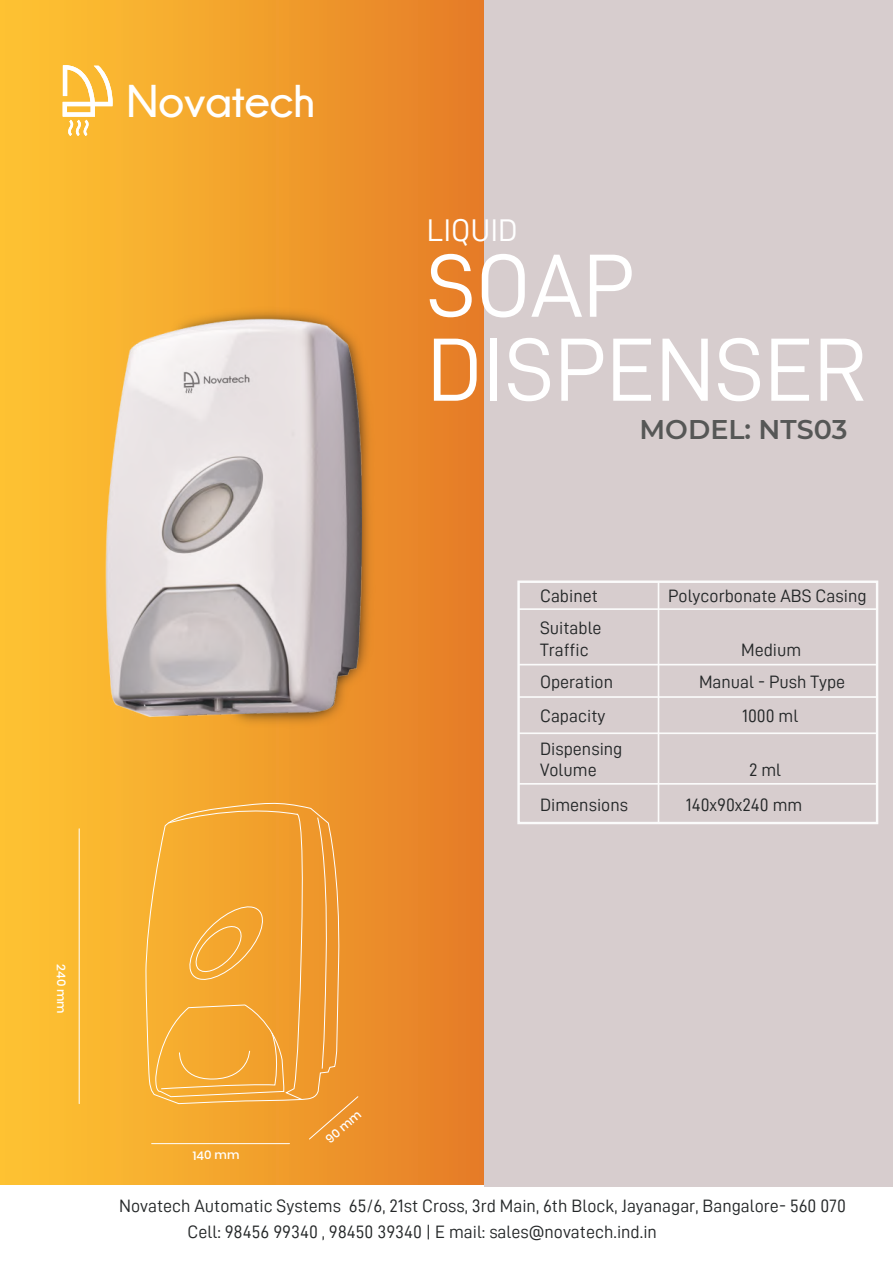
<style>
.page{position:relative;width:893px;height:1263px;background:#fff}
.page>*{position:absolute;margin:0;border:0;box-sizing:border-box;transform-origin:0 0}
.t1{font:90px/84px "D DIN";color:#fff}
.t2{font:700 45.75px "Champagne&Limousines";color:#fff}
.t3{font:31.5px "D DIN";color:#fff}
.t4{font:600 27px "Montserrat";color:#565756}
.t5{font:18px/21.6px "D DIN";color:#242728}
.t6{font:500 12px "Poppins";letter-spacing:-.005em;color:#fff}
</style>
<div class="page">
<div style="left:0;top:0;width:485px;height:1185px;background:linear-gradient(to right,#ffc633,#e57c27)"></div>
<svg style="left:63px;top:65px;width:50px;height:71px"></svg>
<div style="left:485px;top:0;width:408px;height:1186px;background:#d7cdce"></div>
<div style="left:517px;top:580px;width:361px;height:244px;border:2px solid #fbfbfb"></div>
<hr style="left:519px;top:608px;width:358px;height:2px;background:#fbfbfb">
<hr style="left:519px;top:664px;width:358px;height:1px;background:#fbfbfb">
<hr style="left:519px;top:696px;width:358px;height:2px;background:#fbfbfb">
<hr style="left:519px;top:732px;width:358px;height:2px;background:#fbfbfb">
<hr style="left:519px;top:783px;width:358px;height:2px;background:#fbfbfb">
<hr style="left:658px;top:582px;width:1px;height:241px;background:#fbfbfb">
<img style="left:108px;top:269px;width:304px;height:496px">
<img style="left:79px;top:290px;width:327px;height:451px">
<svg style="left:145px;top:801px;width:195px;height:303px;background:#f7b33c"></svg>
<hr style="left:79px;top:829px;width:1px;height:275px;background:#fff">
<hr style="left:152px;top:1143px;width:137px;height:1px;background:#fff">
<svg style="left:155px;top:803px;width:204px;height:337px;background:#f2a535"></svg>
<h2 class="t2" style="left:127px;top:76px;width:189px">Novatech</h2>
<h3 class="t3" style="left:427px;top:213px;width:93px">LIQUID</h3>
<h1 class="t1" style="left:427px;top:242px;width:442px">SOAP<br>DISPENSER</h1>
<h3 class="t4" style="left:639px;top:411px;width:210px">MODEL: NTS03</h3>
<p class="t5" style="left:540px;top:585px;width:59px">Cabinet</p>
<p class="t5" style="left:668px;top:585px;width:200px">Polycorbonate ABS Casing</p>
<p class="t5" style="left:540px;top:617px;width:63px">Suitable<br>Traffic</p>
<p class="t5" style="left:741px;top:639px;width:62px">Medium</p>
<p class="t5" style="left:540px;top:671px;width:75px">Operation</p>
<p class="t5" style="left:699px;top:671px;width:148px">Manual - Push Type</p>
<p class="t5" style="left:540px;top:704px;width:67px">Capacity</p>
<p class="t5" style="left:742px;top:704px;width:58px">1000 ml</p>
<p class="t5" style="left:540px;top:737px;width:84px">Dispensing<br>Volume</p>
<p class="t5" style="left:749px;top:759px;width:34px">2 ml</p>
<p class="t5" style="left:540px;top:794px;width:90px">Dimensions</p>
<p class="t5" style="left:686px;top:794px;width:118px">140x90x240 mm</p>
<p class="t6" style="left:68px;top:964px;width:51px;rotate:90deg">240 mm</p>
<p class="t6" style="left:193px;top:1148px;width:48px">140 mm</p>
<p class="t6" style="left:323px;top:1135px;width:44px;rotate:-41deg">90 mm</p>
<p class="t5" style="left:187px;top:1192px;width:660px;line-height:26.7px;text-indent:-68px">Novatech Automatic Systems 65/6, 21st Cross, 3rd Main, 6th Block, Jayanagar, Bangalore- 560 070<br>Cell: 98456 99340 , 98450 39340 | E mail: sales@novatech.ind.in</p>
</div>
